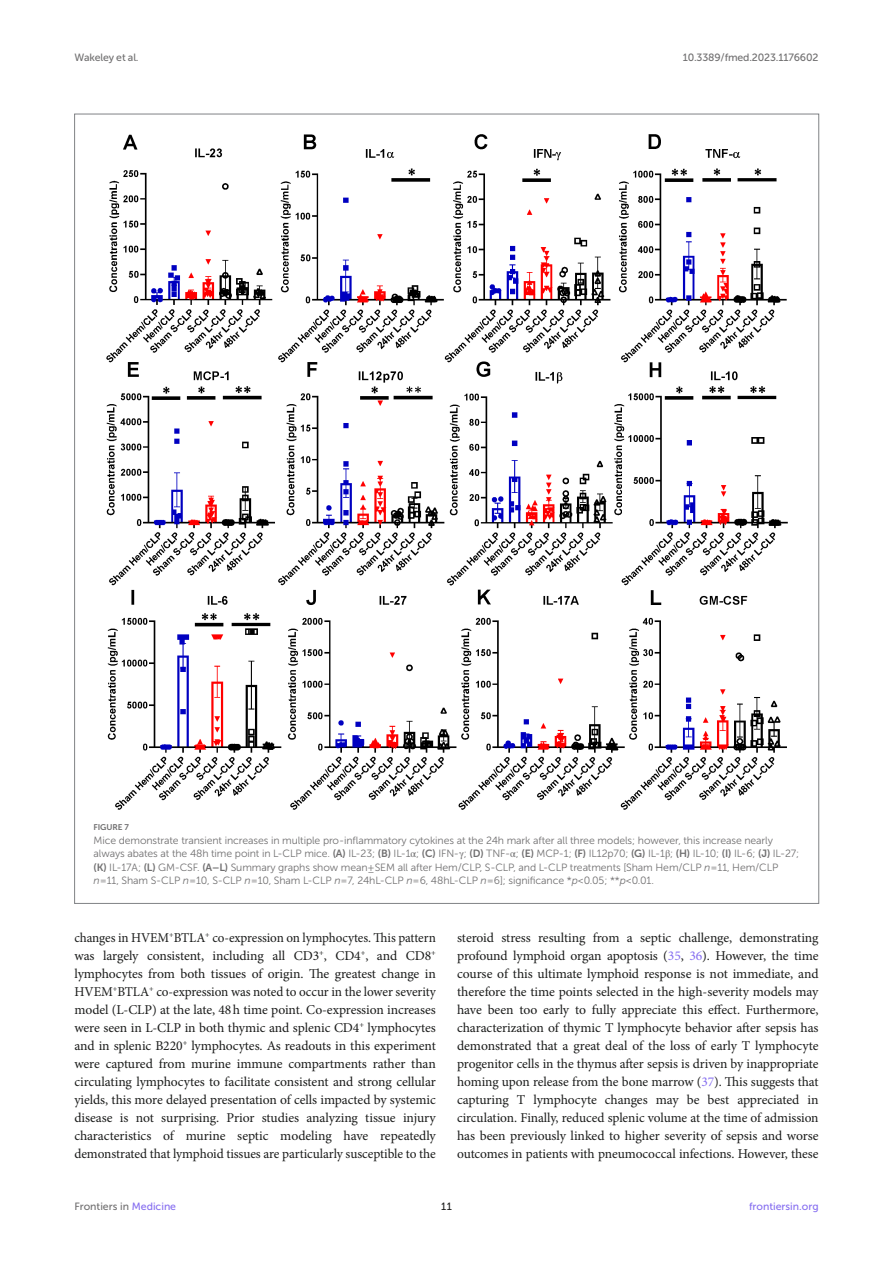
<style>
.page{position:relative;width:893px;height:1263px;background:#fff}
.page>*{position:absolute;margin:0;border:0;box-sizing:border-box;transform-origin:0 0}
.TEXT{font:13.5px/18px "Minion Pro";letter-spacing:-.005em;color:#1b1c1b;text-align:justify}
.FIG_LEG{font:10.5px/13.5px "Museo Sans 300";letter-spacing:-.01em;color:#706f70}
.t1{font:10.5px "Museo Sans 500";letter-spacing:-.015em;color:#706f70}
.t2{font:10.5px "Museo Sans 500";color:#856df0}
.t3{font:10.5px "Museo Sans 500";color:#1b1c1b}
.FIG_HD{font:8.25px "Museo Sans 700";letter-spacing:-.01em;color:#706f70}
.s1{font-family:"Museo Sans 700"}
.s2{font-family:"STIX General"}
.s3{font-style:italic}
.s4{color:#856df0}
</style>
<div class="page">
<img style="left:106px;top:134px;width:682px;height:676px">
<p class="t1" style="left:74px;top:51px;width:66px">Wakeley et al.</p>
<p class="t1" style="left:683px;top:51px;width:137px">10.3389/fmed.2023.1176602</p>
<p class="FIG_HD" style="left:94px;top:823px;width:37px">FIGURE 7</p>
<p class="FIG_LEG" style="left:94px;top:834px;width:707px">Mice demonstrate transient increases in multiple pro-inflammatory cytokines at the 24 h mark after all three models; however, this increase nearly always abates at the 48 h time point in L-CLP mice. <span class="s1">(A)</span> IL-23; <span class="s1">(B)</span> IL-1<span class="s2">α</span>; <span class="s1">(C)</span> IFN-<span class="s2">γ</span>; <span class="s1">(D)</span> TNF-<span class="s2">α</span>; <span class="s1">(E)</span> MCP-1; <span class="s1">(F)</span> IL12p70; <span class="s1">(G)</span> IL-1<span class="s2">β</span>; <span class="s1">(H)</span> IL-10; <span class="s1">(I)</span> IL-6; <span class="s1">(J)</span> IL-27; <span class="s1">(K)</span> IL-17A; <span class="s1">(L)</span> GM-CSF. <span class="s1">(A–L)</span> Summary graphs show mean ± SEM all after Hem/CLP, S-CLP, and L-CLP treatments [Sham Hem/CLP <span class="s3">n</span> = 11, Hem/CLP<br><span class="s3">n</span> = 11, Sham S-CLP <span class="s3">n</span> = 10, S-CLP <span class="s3">n</span> = 10, Sham L-CLP <span class="s3">n</span> = 7, 24 h L-CLP <span class="s3">n</span> = 6, 48 h L-CLP <span class="s3">n</span> = 6]; significance *<span class="s3">p</span> &lt; 0.05; **<span class="s3">p</span> &lt; 0.01.</p>
<p class="TEXT" style="left:74px;top:929px;width:363px">changes in HVEM<sup>+</sup>BTLA<sup>+</sup> co-expression on lymphocytes. This pattern was largely consistent, including all CD3<sup>+</sup>, CD4<sup>+</sup>, and CD8<sup>+ </sup>lymphocytes from both tissues of origin. The greatest change in HVEM<sup>+</sup>BTLA<sup>+</sup> co-expression was noted to occur in the lower severity model (L-CLP) at the late, 48h time point. Co-expression increases were seen in L-CLP in both thymic and splenic CD4<sup>+</sup> lymphocytes and in splenic B220<sup>+</sup> lymphocytes. As readouts in this experiment were captured from murine immune compartments rather than circulating lymphocytes to facilitate consistent and strong cellular yields, this more delayed presentation of cells impacted by systemic disease is not surprising. Prior studies analyzing tissue injury characteristics of murine septic modeling have repeatedly demonstrated that lymphoid tissues are particularly susceptible to the</p>
<p class="TEXT" style="left:457px;top:929px;width:363px">steroid stress resulting from a septic challenge, demonstrating profound lymphoid organ apoptosis (<span class="s4">35</span>, <span class="s4">36</span>). However, the time course of this ultimate lymphoid response is not immediate, and therefore the time points selected in the high-severity models may have been too early to fully appreciate this effect. Furthermore, characterization of thymic T lymphocyte behavior after sepsis has demonstrated that a great deal of the loss of early T lymphocyte progenitor cells in the thymus after sepsis is driven by inappropriate homing upon release from the bone marrow (<span class="s4">37</span>). This suggests that capturing T lymphocyte changes may be best appreciated in circulation. Finally, reduced splenic volume at the time of admission has been previously linked to higher severity of sepsis and worse outcomes in patients with pneumococcal infections. However, these</p>
<p class="t1" style="left:74px;top:1200px;width:103px">Frontiers in <span class="s4">Medicine</span></p>
<p class="t3" style="left:441px;top:1200px;width:12px">11</p>
<p class="t2" style="left:749px;top:1200px;width:71px">frontiersin.org</p>
</div>
